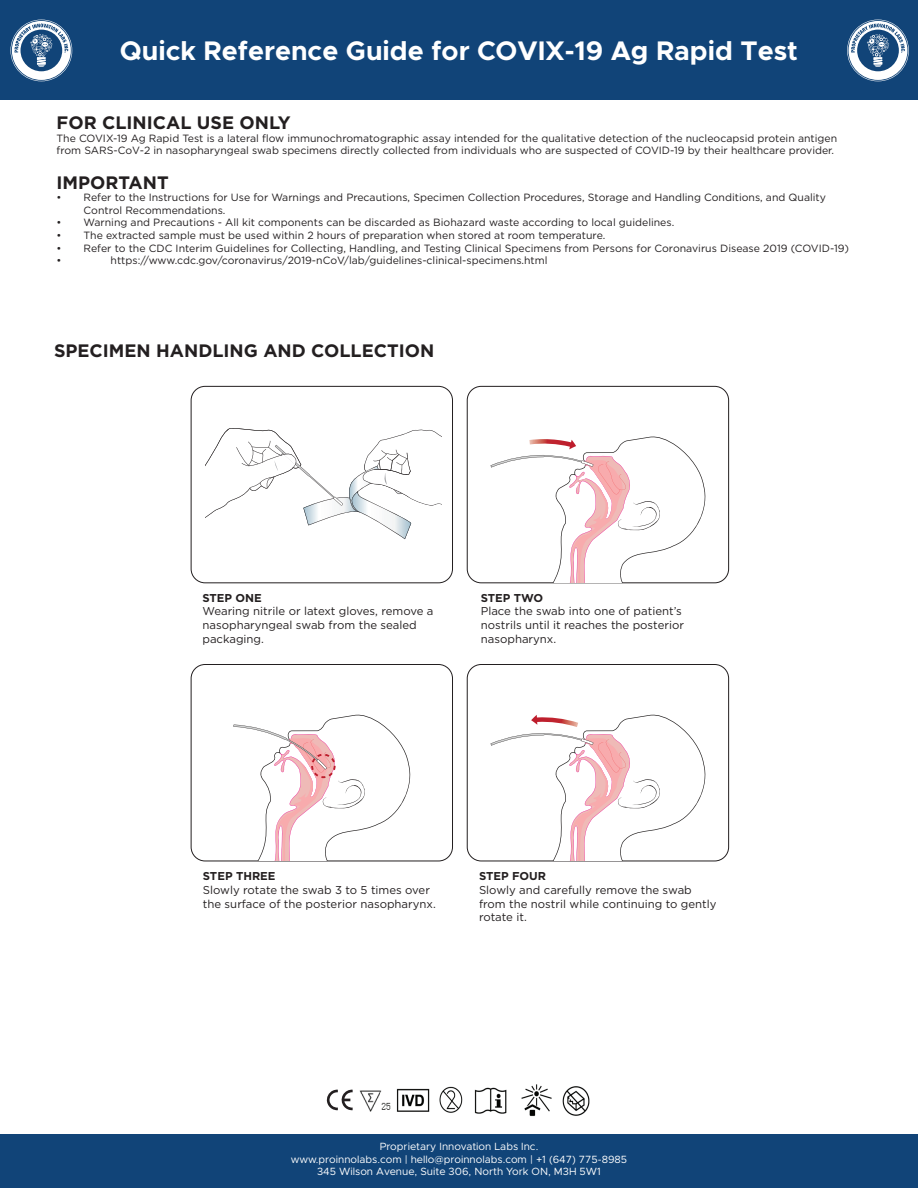
<style>
.page{position:relative;width:918px;height:1188px;background:#fff}
.page>*{position:absolute;margin:0;border:0;box-sizing:border-box;transform-origin:0 0}
.t1{font:700 27px "Metropolis";color:#fff}
.t2{font:700 18px "Gotham";color:#231f20}
.t3{font:11.4px/13.6px "Gotham";color:#231f20}
.t4{font:10.5px/12.6px "Gotham";color:#231f20}
.t5{font:10.5px "Metropolis";color:#fff}
.s1{font-weight:700}
</style>
<div class="page">
<div style="left:0;top:0;width:918px;height:99px;background:#114478"></div>
<svg style="left:10px;top:20px;width:62px;height:61px"></svg>
<svg style="left:847px;top:20px;width:62px;height:61px"></svg>
<div style="left:0;top:1134px;width:918px;height:54px;background:#114478"></div>
<div style="left:467px;top:386px;width:262px;height:197px;background:#fff;border:1px solid #231f20;border-radius:14px"></div>
<div style="left:191px;top:386px;width:262px;height:197px;background:#fff;border:1px solid #231f20;border-radius:14px"></div>
<div style="left:191px;top:664px;width:262px;height:197px;background:#fff;border:1px solid #231f20;border-radius:14px"></div>
<div style="left:467px;top:664px;width:262px;height:197px;background:#fff;border:1px solid #231f20;border-radius:14px"></div>
<svg style="left:205px;top:428px;width:237px;height:112px"></svg>
<svg style="left:491px;top:436px;width:218px;height:147px"></svg>
<svg style="left:233px;top:714px;width:181px;height:147px"></svg>
<div style="left:311px;top:754px;width:25px;height:24px;border:2px dashed #be1d2c;border-radius:50%"></div>
<svg style="left:491px;top:714px;width:218px;height:147px"></svg>
<img style="left:522px;top:1084px;width:30px;height:33px">
<img style="left:439px;top:1087px;width:24px;height:26px">
<img style="left:562px;top:1086px;width:28px;height:30px">
<img style="left:475px;top:1087px;width:32px;height:27px">
<img style="left:397px;top:1088px;width:33px;height:24px">
<img style="left:359px;top:1090px;width:32px;height:22px">
<svg style="left:326px;top:1089px;width:27px;height:21px"></svg>
<p class="t1" style="left:120px;top:34px;width:680px">Quick Reference Guide for COVIX-19 Ag Rapid Test</p>
<p class="t2" style="left:57px;top:111px;width:236px">FOR CLINICAL USE ONLY</p>
<p class="t4" style="left:57px;top:131px;width:782px">The COVIX-19 Ag Rapid Test is a lateral flow immunochromatographic assay intended for the qualitative detection of the nucleocapsid protein antigen from SARS-CoV-2 in nasopharyngeal swab specimens directly collected from individuals who are suspected of COVID-19 by their healthcare provider.</p>
<p class="t2" style="left:57px;top:170px;width:114px">IMPORTANT</p>
<p class="t4" style="left:84px;top:191px;width:744px;text-indent:-27px">• Refer to the Instructions for Use for Warnings and Precautions, Specimen Collection Procedures, Storage and Handling Conditions, and Quality<br>Control Recommendations.</p>
<p class="t4" style="left:57px;top:216px;width:619px">• Warning and Precautions - All kit components can be discarded as Biohazard waste according to local guidelines.</p>
<p class="t4" style="left:57px;top:229px;width:550px">• The extracted sample must be used within 2 hours of preparation when stored at room temperature.</p>
<p class="t4" style="left:57px;top:241px;width:794px">• Refer to the CDC Interim Guidelines for Collecting, Handling, and Testing Clinical Specimens from Persons for Coronavirus Disease 2019 (COVID-19)</p>
<p class="t4" style="left:57px;top:254px;width:7px">•</p>
<p class="t4" style="left:111px;top:254px;width:438px">https://www.cdc.gov/coronavirus/2019-nCoV/lab/guidelines-clinical-specimens.html</p>
<p class="t2" style="left:54px;top:339px;width:382px">SPECIMEN HANDLING AND COLLECTION</p>
<p class="t3" style="left:203px;top:591px;width:233px"><span class="s1">STEP ONE<br></span>Wearing nitrile or latext gloves, remove a nasopharyngeal swab from the sealed packaging.</p>
<p class="t3" style="left:481px;top:591px;width:205px"><span class="s1">STEP TWO<br></span>Place the swab into one of patient’s nostrils until it reaches the posterior nasopharynx.</p>
<p class="t3" style="left:203px;top:869px;width:235px"><span class="s1">STEP THREE<br></span>Slowly rotate the swab 3 to 5 times over the surface of the posterior nasopharynx.</p>
<p class="t3" style="left:479px;top:869px;width:239px"><span class="s1">STEP FOUR<br></span>Slowly and carefully remove the swab from the nostril while continuing to gently rotate it.</p>
<p class="t5" style="left:380px;top:1140px;width:160px">Proprietary Innovation Labs Inc.</p>
<p class="t5" style="left:291px;top:1152px;width:338px">www.proinnolabs.com | hello@proinnolabs.com | +1 (647) 775-8985</p>
<p class="t5" style="left:317px;top:1165px;width:285px">345 Wilson Avenue, Suite 306, North York ON, M3H 5W1</p>
</div>
